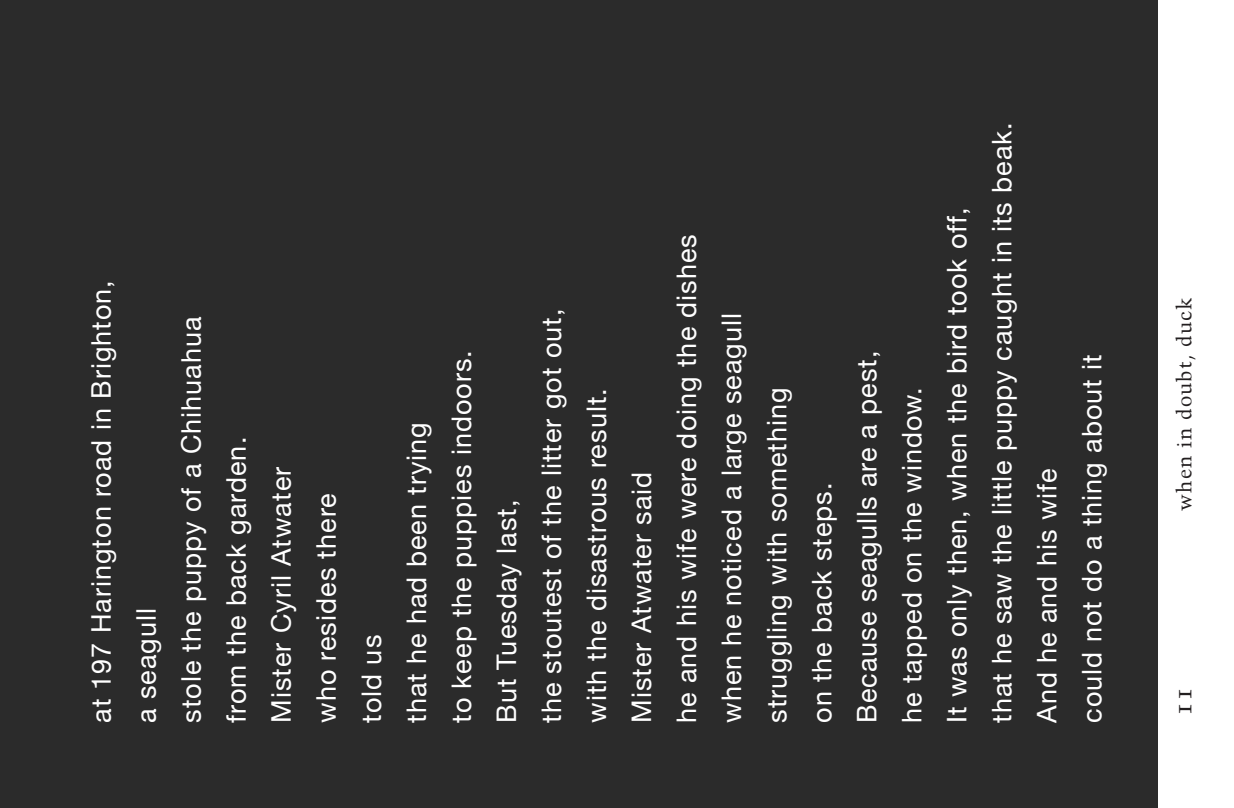
<style>
.page{position:relative;width:1234px;height:808px;background:#fff}
.page>*{position:absolute;margin:0;border:0;box-sizing:border-box;transform-origin:0 0}
.Texts_general{font:27px/45px "Helvetica Neue";letter-spacing:.04em;color:#fff}
.t1{font:25.5px "Trump Mediaeval SC";color:#231f20}
.t2{font:20.4px "Trump Mediaeval";letter-spacing:.055em;color:#231f20}
</style>
<div class="page">
<div style="left:0;top:0;width:1157px;height:808px;background:#2b2b2b"></div>
<p class="Texts_general" style="left:80px;top:723px;width:602px;rotate:-90deg">at 197 Harington road in Brighton,<br>a seagull<br>stole the puppy of a Chihuahua<br>from the back garden.<br>Mister Cyril Atwater<br>who resides there<br>told us<br>that he had been trying<br>to keep the puppies indoors.<br>But Tuesday last,<br>the stoutest of the litter got out,<br>with the disastrous result.<br>Mister Atwater said<br>he and his wife were doing the dishes<br>when he noticed a large seagull<br>struggling with something<br>on the back steps.<br>Because seagulls are a pest,<br>he tapped on the window.<br>It was only then, when the bird took off,<br>that he saw the little puppy caught in its beak.<br>And he and his wife<br>could not do a thing about it</p>
<p class="t2" style="left:1171px;top:511px;width:215px;rotate:-90deg">when in doubt, duck</p>
<p class="t1" style="left:1167px;top:716px;width:30px;rotate:-90deg">11</p>
</div>
